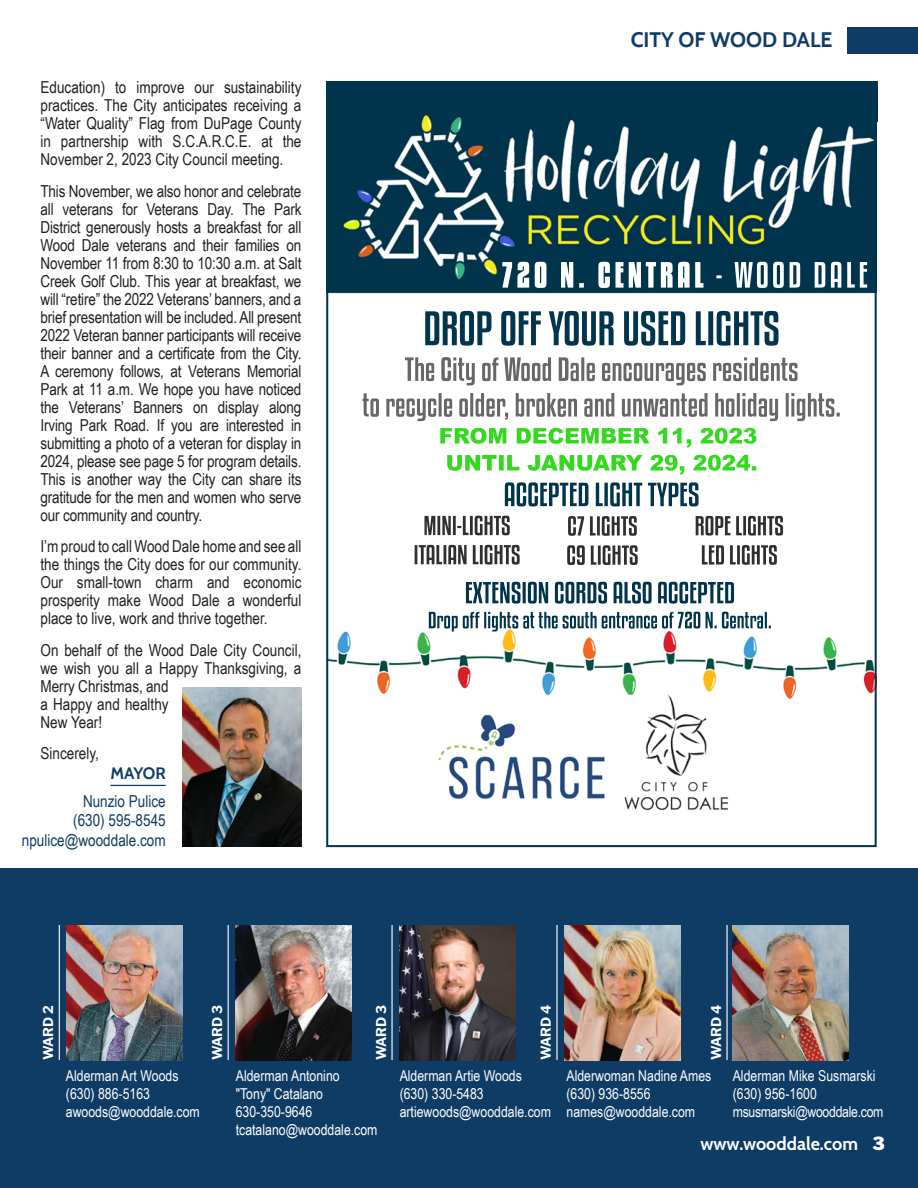
<style>
.page{position:relative;width:918px;height:1188px;background:#fff}
.page>*{position:absolute;margin:0;border:0;box-sizing:border-box;transform-origin:0 0}
.t1{font:700 21px "Cabin";color:#0f3c65}
.t2{font:700 18px "Cabin";color:#fff}
.t3{font:900 18px "Libre Franklin";color:#fff}
.t4{font:16.5px/18px "Arial Narrow";color:#231f20;text-align:justify}
.t5{font:16.5px/19.8px "Arial Narrow";color:#0f3c65;text-align:right}
.t6{font:700 16.5px "Cabin";letter-spacing:-.015em;color:#0f3c65}
.t7{font:15px/18px "Arial Narrow";color:#fff}
.t8{font:700 13.5px "Libre Franklin";color:#fff}
</style>
<div class="page">
<div style="left:326px;top:81px;width:552px;height:40px;background:#00344c"></div>
<div style="left:0;top:868px;width:918px;height:320px;background:#0f3c65"></div>
<img style="left:182px;top:687px;width:120px;height:159px">
<hr style="left:110px;top:785px;width:56px;height:1px;background:#0f3c65">
<img style="left:66px;top:925px;width:116px;height:135px">
<hr style="left:59px;top:925px;width:1px;height:135px;background:#fff">
<img style="left:236px;top:925px;width:116px;height:135px">
<hr style="left:228px;top:925px;width:1px;height:135px;background:#fff">
<img style="left:399px;top:925px;width:117px;height:135px">
<hr style="left:391px;top:925px;width:2px;height:135px;background:#fff">
<img style="left:564px;top:925px;width:117px;height:135px">
<hr style="left:556px;top:925px;width:2px;height:135px;background:#fff">
<img style="left:733px;top:925px;width:116px;height:135px">
<hr style="left:726px;top:925px;width:2px;height:135px;background:#fff">
<div style="left:847px;top:27px;width:71px;height:27px;background:#0f3c65"></div>
<img style="left:329px;top:115px;width:545px;height:696px">
<p class="t4" style="left:40px;top:78px;width:262px">Education) to improve our sustainability practices. The City anticipates receiving a “Water Quality” Flag from DuPage County in partnership with S.C.A.R.C.E. at the November 2, 2023 City Council meeting.</p>
<p class="t4" style="left:40px;top:181px;width:263px">This November, we also honor and celebrate all veterans for Veterans Day. The Park District generously hosts a breakfast for all Wood Dale veterans and their families on November 11 from 8:30 to 10:30 a.m. at Salt Creek Golf Club. This year at breakfast, we will “retire” the 2022 Veterans’ banners, and a brief presentation will be included. All present 2022 Veteran banner participants will receive their banner and a certificate from the City.<br>A ceremony follows, at Veterans Memorial Park at 11 a.m. We hope you have noticed the Veterans’ Banners on display along Irving Park Road. If you are interested in submitting a photo of a veteran for display in 2024, please see page 5 for program details.<br>This is another way the City can share its gratitude for the men and women who serve our community and country.</p>
<p class="t4" style="left:40px;top:537px;width:263px">I’m proud to call Wood Dale home and see all the things the City does for our community.<br>Our small-town charm and economic prosperity make Wood Dale a wonderful place to live, work and thrive together.</p>
<p class="t4" style="left:40px;top:640px;width:262px;text-align:left">On behalf of the Wood Dale City Council, we wish you all a Happy Thanksgiving, a<br>Merry Christmas, and<br>a Happy and healthy<br>New Year!</p>
<p class="t4" style="left:40px;top:744px;width:60px">Sincerely,</p>
<p class="t6" style="left:110px;top:760px;width:57px">MAYOR</p>
<p class="t5" style="left:22px;top:790px;width:145px">Nunzio Pulice<br>(630) 595-8545 npulice@wooddale.com</p>
<p class="t1" style="left:631px;top:23px;width:203px">CITY OF WOOD DALE</p>
<p class="t8" style="left:40px;top:1060px;width:56px;rotate:-90deg">WARD 2</p>
<p class="t7" style="left:66px;top:1066px;width:135px">Alderman Art Woods (630) 886-5163 awoods@wooddale.com</p>
<p class="t8" style="left:209px;top:1060px;width:57px;rotate:-90deg">WARD 3</p>
<p class="t8" style="left:373px;top:1060px;width:57px;rotate:-90deg">WARD 3</p>
<p class="t7" style="left:236px;top:1066px;width:143px">Alderman Antonino "Tony" Catalano<br>630-350-9646 tcatalano@wooddale.com</p>
<p class="t8" style="left:538px;top:1060px;width:57px;rotate:-90deg">WARD 4</p>
<p class="t7" style="left:400px;top:1066px;width:153px">Alderman Artie Woods (630) 330-5483 artiewoods@wooddale.com</p>
<p class="t8" style="left:708px;top:1060px;width:57px;rotate:-90deg">WARD 4</p>
<p class="t7" style="left:567px;top:1066px;width:146px">Alderwoman Nadine Ames (630) 936-8556 names@wooddale.com</p>
<p class="t7" style="left:733px;top:1066px;width:152px">Alderman Mike Susmarski (630) 956-1600 msusmarski@wooddale.com</p>
<p class="t2" style="left:701px;top:1129px;width:159px">www.wooddale.com</p>
<p class="t3" style="left:872px;top:1133px;width:14px">3</p>
</div>
